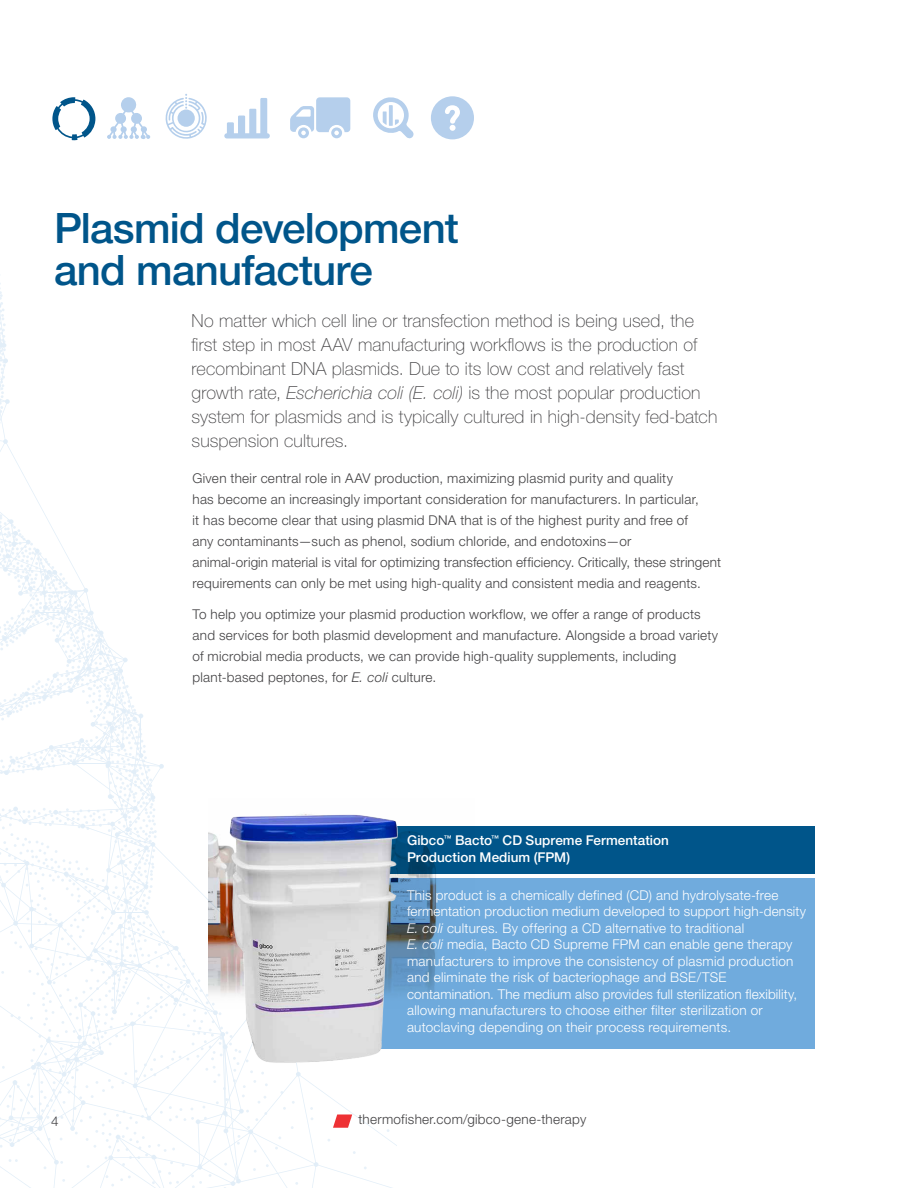
<style>
.page{position:relative;width:918px;height:1188px;background:#fff}
.page>*{position:absolute;margin:0;border:0;box-sizing:border-box;transform-origin:0 0}
.t1{font:500 42px/42px "Helvetica Neue LTW1 G";letter-spacing:-.02em;color:#00558a}
.t2{font:100 18px/24px "Helvetica Neue LTW1 G";letter-spacing:.005em;color:#414042}
.t3{font:300 13.5px/21px "Helvetica Neue LTW1 G";letter-spacing:.02em;color:#414042}
.t4{font:300 13.5px/16.5px "Helvetica Neue LTW1 G";letter-spacing:.02em;color:#fff}
.t5{font:500 13.5px/16.5px "Helvetica Neue LTW1 G";letter-spacing:.005em;color:#fff}
.s1{font-style:italic}
</style>
<div class="page">
<div style="left:322px;top:878px;width:493px;height:170px;background:#70abdd"></div>
<div style="left:370px;top:826px;width:445px;height:48px;background:#00558a"></div>
<img style="left:397px;top:826px;width:77px;height:223px">
<svg style="left:107px;top:97px;width:43px;height:42px"></svg>
<svg style="left:52px;top:97px;width:43px;height:44px"></svg>
<svg style="left:165px;top:94px;width:42px;height:45px"></svg>
<svg style="left:224px;top:98px;width:46px;height:40px"></svg>
<svg style="left:290px;top:97px;width:60px;height:41px"></svg>
<svg style="left:373px;top:97px;width:41px;height:42px"></svg>
<svg style="left:431px;top:96px;width:43px;height:43px"></svg>
<svg style="left:0;top:283px;width:397px;height:905px"></svg>
<h1 class="t1" style="left:54px;top:207px;width:406px">Plasmid development and manufacture</h1>
<p class="t2" style="left:192px;top:309px;width:527px">No matter which cell line or transfection method is being used, the first step in most AAV manufacturing workflows is the production of recombinant DNA plasmids. Due to its low cost and relatively fast growth rate, <span class="s1">Escherichia coli (E. coli)</span> is the most popular production system for plasmids and is typically cultured in high-density fed-batch suspension cultures.</p>
<p class="t3" style="left:192px;top:468px;width:530px">Given their central role in AAV production, maximizing plasmid purity and quality<br>has become an increasingly important consideration for manufacturers. In particular,<br>it has become clear that using plasmid DNA that is of the highest purity and free of<br>any contaminants—such as phenol, sodium chloride, and endotoxins—or<br>animal-origin material is vital for optimizing transfection efficiency. Critically, these stringent requirements can only be met using high-quality and consistent media and reagents.</p>
<p class="t3" style="left:192px;top:604px;width:527px">To help you optimize your plasmid production workflow, we offer a range of products and services for both plasmid development and manufacture. Alongside a broad variety of microbial media products, we can provide high-quality supplements, including plant-based peptones, for <span class="s1">E. coli</span> culture.</p>
<p class="t5" style="left:407px;top:832px;width:263px">Gibco<sup>™</sup> Bacto<sup>™</sup> CD Supreme Fermentation<br>Production Medium (FPM)</p>
<p class="t4" style="left:407px;top:887px;width:401px">This product is a chemically defined (CD) and hydrolysate-free fermentation production medium developed to support high-density <span class="s1">E. coli</span> cultures. By offering a CD alternative to traditional<br><span class="s1">E. coli</span> media, Bacto CD Supreme FPM can enable gene therapy manufacturers to improve the consistency of plasmid production and eliminate the risk of bacteriophage and BSE/TSE contamination. The medium also provides full sterilization flexibility, allowing manufacturers to choose either filter sterilization or autoclaving depending on their process requirements.</p>
<p class="t3" style="left:51px;top:1110px;width:9px">4</p>
<p class="t3" style="left:358px;top:1109px;width:229px">thermofisher.com/gibco-gene-therapy</p>
</div>
